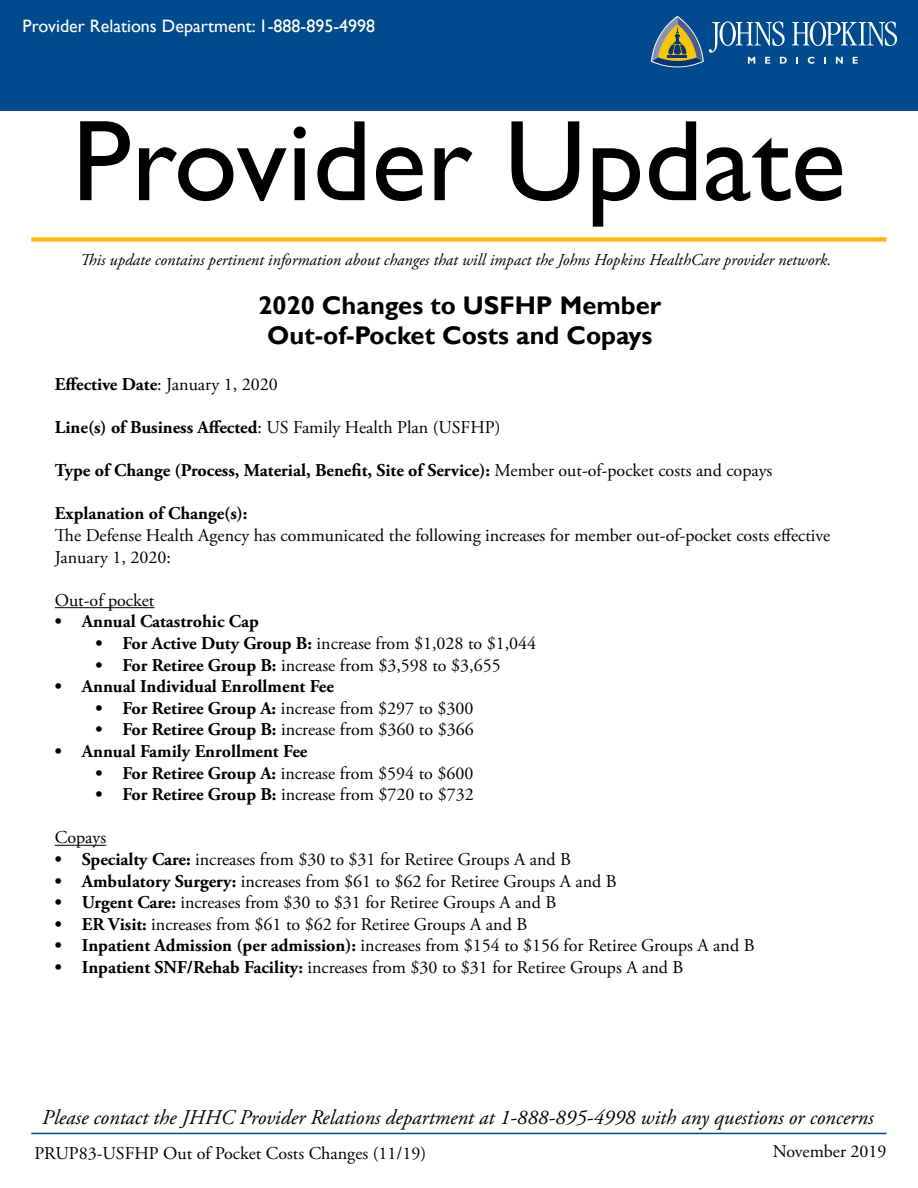
<style>
.page{position:relative;width:918px;height:1188px;background:#fff}
.page>*{position:absolute;margin:0;border:0;box-sizing:border-box;transform-origin:0 0}
.t1{font:115.5px "Gill Sans";color:#000}
.t2{font:700 25.5px/30.6px "Gill Sans";color:#000;text-align:center}
.t3{font:italic 21px "Adobe Garamond Pro";color:#000}
.t4{font:18px/21.6px "Adobe Garamond Pro";color:#000}
.t5{font:700 18px "Adobe Garamond Pro";color:#000}
.t6{font:18px "Gill Sans";color:#fff}
.t7{font:italic 16.5px "Adobe Garamond Pro";color:#000}
.s1{font-weight:700}
.s2{font-weight:400}
</style>
<div class="page">
<hr style="left:31px;top:1133px;width:856px;height:1px;background:#004b8d">
<div style="left:0;top:0;width:918px;height:111px;background:#004b8d"></div>
<svg style="left:651px;top:16px;width:246px;height:51px"></svg>
<div style="left:31px;top:237px;width:856px;height:5px;background:#fdb924"></div>
<hr style="left:55px;top:607px;width:99px;height:1px;background:#000">
<hr style="left:55px;top:845px;width:51px;height:1px;background:#000">
<p class="t6" style="left:23px;top:16px;width:354px">Provider Relations Department: 1-888-895-4998</p>
<h1 class="t1" style="left:72px;top:94px;width:775px">Provider Update</h1>
<p class="t7" style="left:80px;top:250px;width:753px">This update contains pertinent information about changes that will impact the Johns Hopkins HealthCare provider network.</p>
<h2 class="t2" style="left:259px;top:290px;width:404px">2020 Changes to USFHP Member<br>Out-of-Pocket Costs and Copays</h2>
<p class="t4" style="left:55px;top:374px;width:224px"><span class="s1">Effective Date</span>: January 1, 2020</p>
<p class="t4" style="left:55px;top:417px;width:447px"><span class="s1">Line(s) of Business Affected</span>: US Family Health Plan (USFHP)</p>
<p class="t5" style="left:55px;top:460px;width:719px">Type of Change (Process, Material, Benefit, Site of Service): <span class="s2">Member out-of-pocket costs and copays</span></p>
<p class="t5" style="left:55px;top:503px;width:194px">Explanation of Change(s):</p>
<p class="t4" style="left:55px;top:525px;width:777px">The Defense Health Agency has communicated the following increases for member out-of-pocket costs effective<br>January 1, 2020:</p>
<p class="t4" style="left:55px;top:590px;width:101px">Out-of pocket</p>
<p class="t5" style="left:55px;top:611px;width:205px">• Annual Catastrohic Cap</p>
<p class="t4" style="left:95px;top:633px;width:442px"><span class="s1">• For Active Duty Group B:</span> increase from $1,028 to $1,044</p>
<p class="t4" style="left:95px;top:655px;width:407px"><span class="s1">• For Retiree Group B:</span> increase from $3,598 to $3,655</p>
<p class="t5" style="left:55px;top:676px;width:281px">• Annual Individual Enrollment Fee</p>
<p class="t4" style="left:95px;top:698px;width:380px"><span class="s1">• For Retiree Group A:</span> increase from $297 to $300</p>
<p class="t4" style="left:95px;top:720px;width:380px"><span class="s1">• For Retiree Group B:</span> increase from $360 to $366</p>
<p class="t5" style="left:55px;top:741px;width:254px">• Annual Family Enrollment Fee</p>
<p class="t4" style="left:95px;top:763px;width:380px"><span class="s1">• For Retiree Group A:</span> increase from $594 to $600</p>
<p class="t4" style="left:95px;top:784px;width:380px"><span class="s1">• For Retiree Group B:</span> increase from $720 to $732</p>
<p class="t4" style="left:55px;top:828px;width:53px">Copays</p>
<p class="t4" style="left:55px;top:849px;width:518px"><span class="s1">• Specialty Care:</span> increases from $30 to $31 for Retiree Groups A and B</p>
<p class="t4" style="left:55px;top:871px;width:563px"><span class="s1">• Ambulatory Surgery:</span> increases from $61 to $62 for Retiree Groups A and B</p>
<p class="t4" style="left:55px;top:892px;width:503px"><span class="s1">• Urgent Care:</span> increases from $30 to $31 for Retiree Groups A and B</p>
<p class="t4" style="left:55px;top:914px;width:474px"><span class="s1">• ER Visit:</span> increases from $61 to $62 for Retiree Groups A and B</p>
<p class="t4" style="left:55px;top:936px;width:701px"><span class="s1">• Inpatient Admission (per admission):</span> increases from $154 to $156 for Retiree Groups A and B</p>
<p class="t4" style="left:55px;top:957px;width:630px"><span class="s1">• Inpatient SNF/Rehab Facility:</span> increases from $30 to $31 for Retiree Groups A and B</p>
<p class="t3" style="left:42px;top:1105px;width:833px">Please contact the JHHC Provider Relations department at 1-888-895-4998 with any questions or concerns</p>
<p class="t4" style="left:34px;top:1143px;width:393px">PRUP83-USFHP Out of Pocket Costs Changes (11/19)</p>
<p class="t4" style="left:773px;top:1141px;width:115px">November 2019</p>
</div>
